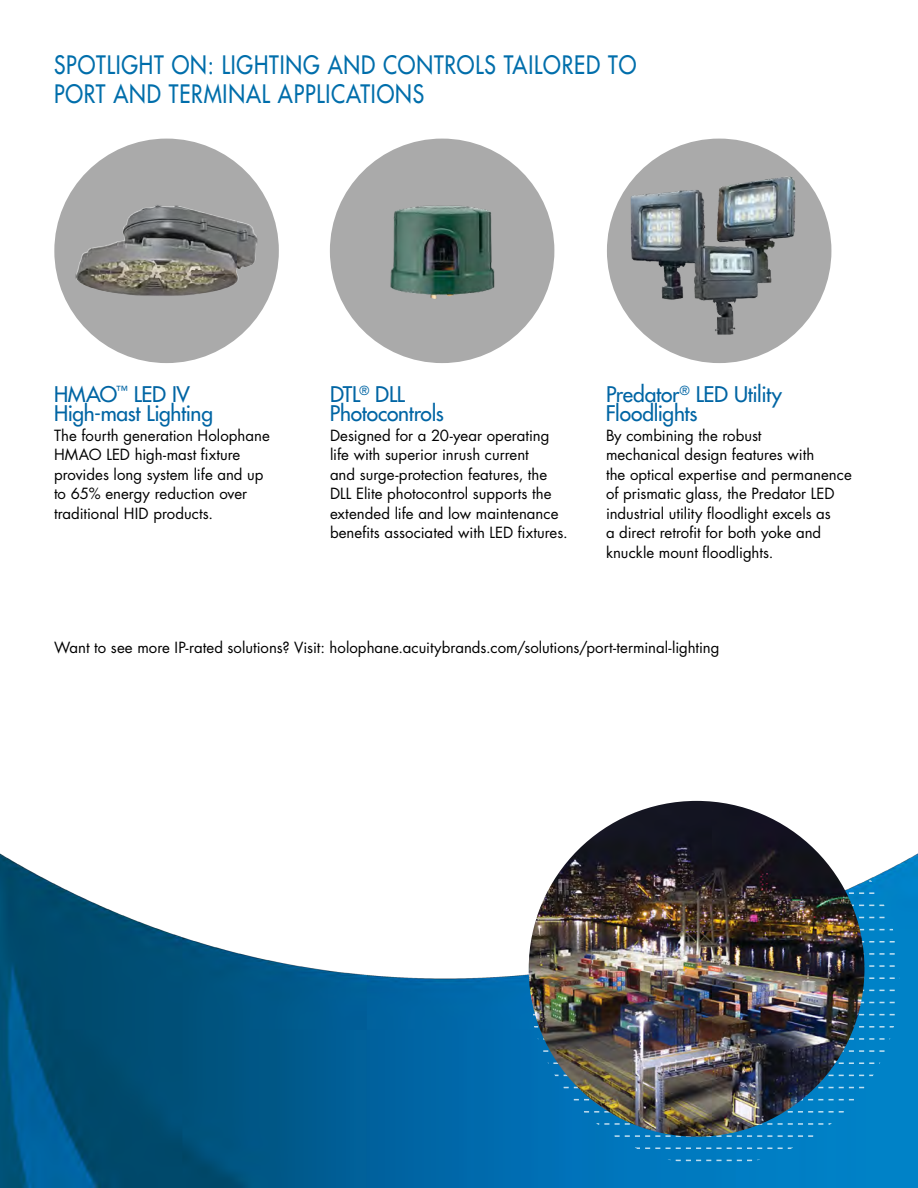
<style>
.page{position:relative;width:918px;height:1188px;background:#fff}
.page>*{position:absolute;margin:0;border:0;box-sizing:border-box;transform-origin:0 0}
.t1{font:500 24.75px/28.5px "Futura Std";letter-spacing:.04em;color:#006eab;scale:.86 1}
.t2{font:500 21px/19.5px "Futura Std";letter-spacing:-.015em;color:#0065a4}
.t3{font:15px/19.5px "Futura Std";color:#000}
</style>
<div class="page">
<img style="left:0;top:846px;width:918px;height:342px">
<svg style="left:846px;top:892px;width:28px;height:2px"></svg>
<svg style="left:856px;top:917px;width:29px;height:1px"></svg>
<svg style="left:859px;top:929px;width:34px;height:1px"></svg>
<svg style="left:862px;top:941px;width:33px;height:2px"></svg>
<svg style="left:864px;top:965px;width:31px;height:2px"></svg>
<svg style="left:863px;top:990px;width:32px;height:1px"></svg>
<svg style="left:863px;top:953px;width:32px;height:2px"></svg>
<svg style="left:864px;top:977px;width:36px;height:2px"></svg>
<svg style="left:861px;top:1002px;width:34px;height:1px"></svg>
<svg style="left:858px;top:1014px;width:37px;height:1px"></svg>
<svg style="left:534px;top:1026px;width:360px;height:2px"></svg>
<svg style="left:821px;top:856px;width:33px;height:2px"></svg>
<svg style="left:831px;top:868px;width:33px;height:2px"></svg>
<svg style="left:839px;top:880px;width:33px;height:2px"></svg>
<svg style="left:852px;top:905px;width:33px;height:1px"></svg>
<svg style="left:537px;top:1038px;width:354px;height:2px"></svg>
<svg style="left:543px;top:1050px;width:7px;height:2px"></svg>
<svg style="left:843px;top:1050px;width:42px;height:2px"></svg>
<svg style="left:547px;top:1062px;width:333px;height:2px"></svg>
<svg style="left:554px;top:1075px;width:320px;height:1px"></svg>
<svg style="left:564px;top:1087px;width:14px;height:1px"></svg>
<svg style="left:815px;top:1087px;width:49px;height:1px"></svg>
<svg style="left:574px;top:1099px;width:17px;height:1px"></svg>
<svg style="left:802px;top:1099px;width:52px;height:1px"></svg>
<svg style="left:584px;top:1111px;width:260px;height:2px"></svg>
<svg style="left:596px;top:1123px;width:236px;height:2px"></svg>
<svg style="left:615px;top:1135px;width:198px;height:2px"></svg>
<svg style="left:635px;top:1147px;width:158px;height:2px"></svg>
<svg style="left:667px;top:1160px;width:94px;height:1px"></svg>
<img style="left:529px;top:801px;width:335px;height:336px;border-radius:168px">
<img style="left:54px;top:145px;width:225px;height:210px">
<img style="left:330px;top:143px;width:224px;height:217px">
<div style="left:607px;top:139px;width:224px;height:224px;background:#aaa;border-radius:50%"></div>
<img style="left:631px;top:177px;width:165px;height:158px">
<h1 class="t1" style="left:54px;top:51px;width:679px">SPOTLIGHT ON: LIGHTING AND CONTROLS TAILORED TO<br>PORT AND TERMINAL APPLICATIONS</h1>
<h2 class="t2" style="left:54px;top:384px;width:161px">HMAO<sup>™</sup> LED IV<br>High-mast Lighting</h2>
<p class="t3" style="left:54px;top:426px;width:217px">The fourth generation Holophane<br>HMAO LED high-mast fixture provides long system life and up to 65% energy reduction over traditional HID products.</p>
<h2 class="t2" style="left:330px;top:384px;width:115px">DTL<sup>®</sup> DLL<br>Photocontrols</h2>
<p class="t3" style="left:330px;top:426px;width:239px">Designed for a 20-year operating life with superior inrush current<br>and surge-protection features, the DLL Elite photocontrol supports the extended life and low maintenance benefits associated with LED fixtures.</p>
<h2 class="t2" style="left:606px;top:384px;width:178px">Predator<sup>®</sup> LED Utility<br>Floodlights</h2>
<p class="t3" style="left:606px;top:426px;width:247px">By combining the robust<br>mechanical design features with<br>the optical expertise and permanence of prismatic glass, the Predator LED industrial utility floodlight excels as<br>a direct retrofit for both yoke and knuckle mount floodlights.</p>
<p class="t3" style="left:54px;top:638px;width:667px">Want to see more IP-rated solutions? Visit: holophane.acuitybrands.com/solutions/port-terminal-lighting</p>
</div>
